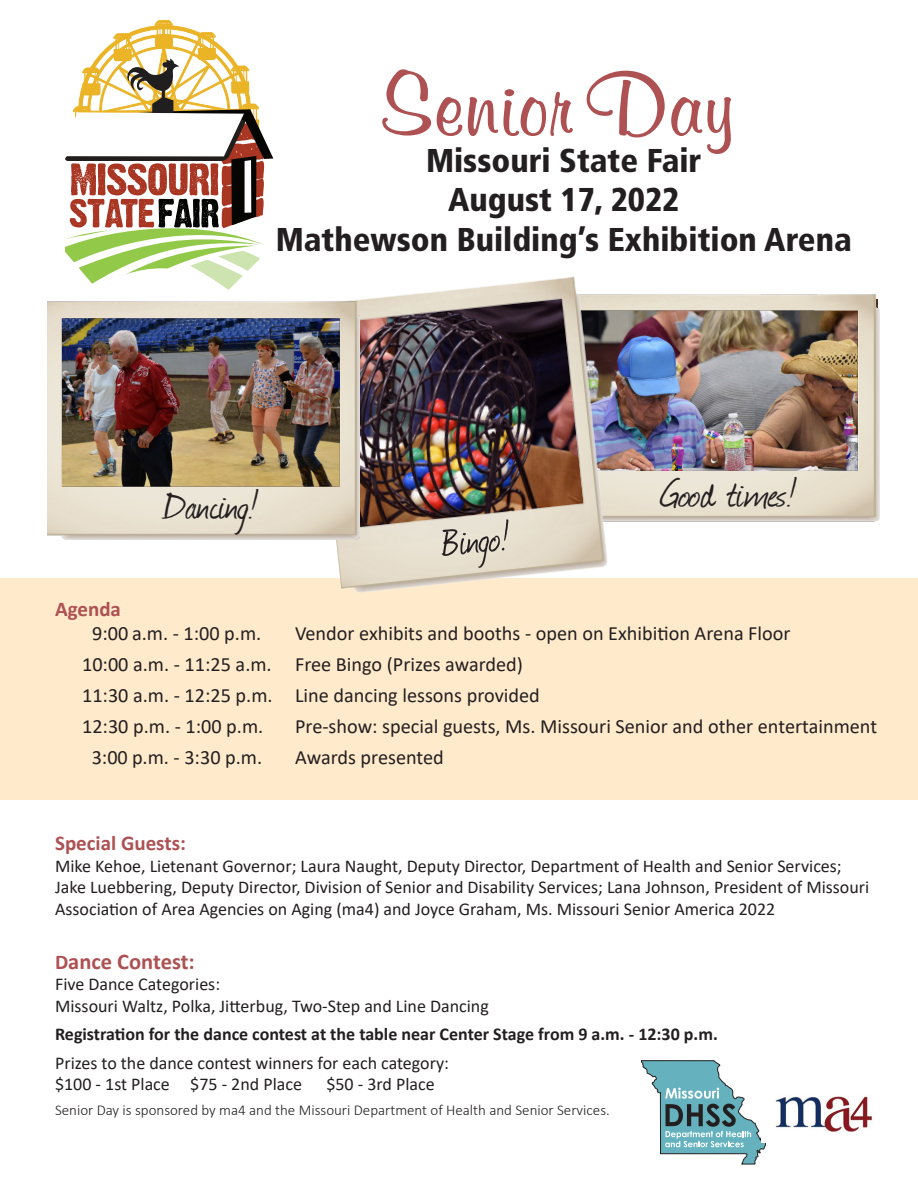
<style>
.page{position:relative;width:918px;height:1188px;background:#fff}
.page>*{position:absolute;margin:0;border:0;box-sizing:border-box;transform-origin:0 0}
.t1{font:700 90px "Murray";color:#ad5153}
.t2{font:46.5px "Journal";color:#231f20}
.t3{font:900 condensed 33px/39.6px "Frutiger";color:#231f20;text-align:center}
.t4{font:700 22.5px "Calibri";color:#ad5153}
.t5{font:700 21px "Calibri";color:#ad5153}
.t6{font:20.25px "Calibri";color:#231f20}
.t7{font:18px/21.6px "Calibri";color:#231f20}
.t8{font:700 18px "Calibri";color:#231f20}
.t9{font:300 15px "Calibri";color:#231f20}
.s1{font-size:21px}
</style>
<div class="page">
<div style="left:0;top:579px;width:918px;height:221px;background:#ffeacc"></div>
<img style="left:615px;top:294px;width:265px;height:228px">
<img style="left:309px;top:276px;width:306px;height:317px">
<svg style="left:66px;top:20px;width:207px;height:220px"></svg>
<img style="left:48px;top:240px;width:311px;height:307px">
<svg style="left:641px;top:1060px;width:125px;height:104px"></svg>
<img style="left:761px;top:1082px;width:111px;height:60px">
<h1 class="t1" style="left:394px;top:44px;width:341px">Senior Day</h1>
<h1 class="t3" style="left:426px;top:140px;width:277px">Missouri State Fair<br>August 17, 2022</h1>
<p class="t3" style="left:276px;top:219px;width:577px">Mathewson Building’s Exhibition Arena</p>
<h2 class="t5" style="left:55px;top:594px;width:67px">Agenda</h2>
<p class="t2" style="left:164px;top:473px;width:96px">Dancing!</p>
<p class="t2" style="left:662px;top:462px;width:135px">Good times!</p>
<h2 class="t2" style="left:438px;top:511px;width:70px;rotate:-6deg">Bingo!</h2>
<p class="t6" style="left:92px;top:619px;width:171px">9:00 a.m. - 1:00 p.m.</p>
<p class="t6" style="left:295px;top:619px;width:497px">Vendor exhibits and booths - open on Exhibition Arena Floor</p>
<p class="t6" style="left:82px;top:650px;width:442px">10:00 a.m. - 11:25 a.m. Free Bingo (Prizes awarded)</p>
<p class="t6" style="left:82px;top:681px;width:459px">11:30 a.m. - 12:25 p.m. Line dancing lessons provided</p>
<p class="t6" style="left:82px;top:712px;width:183px">12:30 p.m. - 1:00 p.m.</p>
<p class="t6" style="left:295px;top:712px;width:584px">Pre-show: special guests, Ms. Missouri Senior and other entertainment</p>
<p class="t6" style="left:92px;top:743px;width:172px">3:00 p.m. - 3:30 p.m.</p>
<p class="t6" style="left:295px;top:743px;width:150px">Awards presented</p>
<h2 class="t5" style="left:55px;top:828px;width:132px">Special Guests:</h2>
<p class="t7" style="left:55px;top:854px;width:816px">Mike Kehoe, Lietenant Governor; Laura Naught, Deputy Director, Department of Health and Senior Services;<br>Jake Luebbering, Deputy Director, Division of Senior and Disability Services; Lana Johnson, President of Missouri<br>Association of Area Agencies on Aging (ma4) and Joyce Graham, Ms. Missouri Senior America 2022</p>
<h2 class="t4" style="left:55px;top:946px;width:141px"><span class="s1">D</span>ance Contest:</h2>
<p class="t7" style="left:55px;top:973px;width:435px">Five Dance Categories:<br>Missouri Waltz, Polka, Jitterbug, Two-Step and Line Dancing</p>
<p class="t8" style="left:55px;top:1022px;width:664px">Registration for the dance contest at the table near Center Stage from 9 a.m. - 12:30 p.m.</p>
<p class="t7" style="left:55px;top:1052px;width:396px">Prizes to the dance contest winners for each category: $100 - 1st Place $75 - 2nd Place</p>
<p class="t7" style="left:326px;top:1073px;width:110px">$50 - 3rd Place</p>
<p class="t9" style="left:55px;top:1101px;width:556px">Senior Day is sponsored by ma4 and the Missouri Department of Health and Senior Services.</p>
</div>
